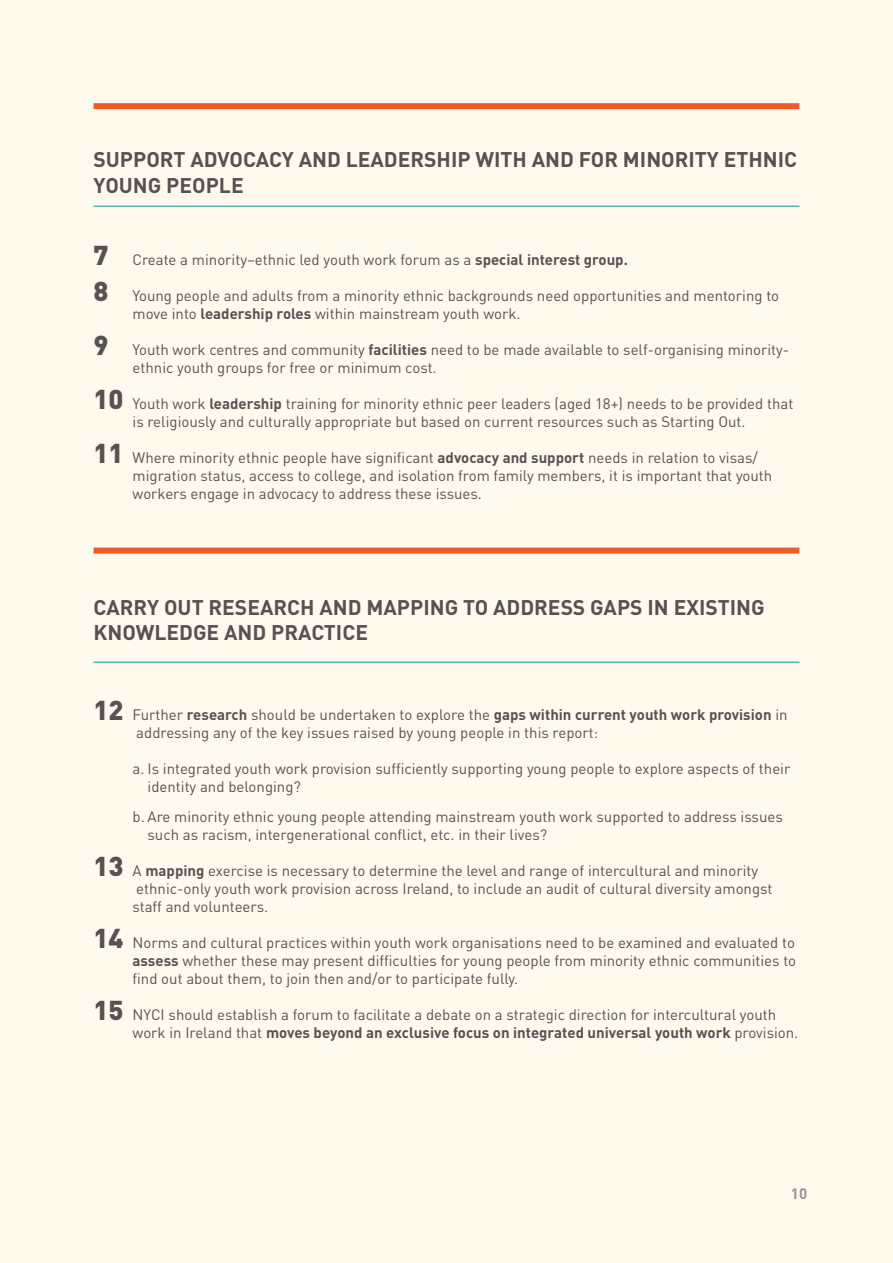
<style>
.page{position:relative;width:893px;height:1263px;background:#fffaed}
.page>*{position:absolute;margin:0;border:0;box-sizing:border-box;transform-origin:0 0}
.t1{font:700 21px/25.2px "DIN";color:#585152}
.t2{font:15px/18px "DIN";color:#585152}
.t3{font:700 15px "DIN";color:#979192}
.s1{font-weight:900;font-size:27px}
.s2{font-weight:700}
</style>
<div class="page">
<hr style="left:94px;top:205px;width:705px;height:2px;background:#57b8b9">
<hr style="left:94px;top:661px;width:705px;height:2px;background:#57b8b9">
<div style="left:94px;top:548px;width:705px;height:6px;background:#f15a29"></div>
<div style="left:94px;top:103px;width:705px;height:6px;background:#f15a29"></div>
<h1 class="t1" style="left:94px;top:146px;width:705px">SUPPORT ADVOCACY AND LEADERSHIP WITH AND FOR MINORITY ETHNIC<br>YOUNG PEOPLE</h1>
<p class="t2" style="left:94px;top:251px;width:536px"><span class="s1">7</span> Create a minority–ethnic led youth work forum as a <span class="s2">special interest group.</span></p>
<p class="t2" style="left:133px;top:287px;width:648px;text-indent:-39px"><span class="s1">8</span> Young people and adults from a minority ethnic backgrounds need opportunities and mentoring to move into <span class="s2">leadership roles</span> within mainstream youth work.</p>
<p class="t2" style="left:133px;top:341px;width:658px;text-indent:-39px"><span class="s1">9</span> Youth work centres and community <span class="s2">facilities</span> need to be made available to self-organising minority&shy;ethnic youth groups for free or minimum cost.</p>
<p class="t2" style="left:94px;top:395px;width:701px;text-align:center"><span class="s1">10</span> Youth work <span class="s2">leadership</span> training for minority ethnic peer leaders (aged 18+) needs to be provided that is religiously and culturally appropriate but based on current resources such as Starting Out.</p>
<p class="t2" style="left:133px;top:449px;width:641px;text-indent:-39px"><span class="s1">11</span> Where minority ethnic people have significant <span class="s2">advocacy and support</span> needs in relation to visas/ migration status, access to college, and isolation from family members, it is important that youth workers engage in advocacy to address these issues.</p>
<h1 class="t1" style="left:94px;top:594px;width:673px">CARRY OUT RESEARCH AND MAPPING TO ADDRESS GAPS IN EXISTING<br>KNOWLEDGE AND PRACTICE</h1>
<p class="t2" style="left:136px;top:705px;width:653px;text-indent:-43px"><span class="s1">12</span> Further <span class="s2">research</span> should be undertaken to explore the <span class="s2">gaps within current youth work provision</span> in addressing any of the key issues raised by young people in this report:</p>
<p class="t2" style="left:148px;top:759px;width:644px;text-indent:-15px">a. Is integrated youth work provision sufficiently supporting young people to explore aspects of their identity and belonging?</p>
<p class="t2" style="left:148px;top:807px;width:637px;text-indent:-15px">b. Are minority ethnic young people attending mainstream youth work supported to address issues such as racism, intergenerational conflict, etc. in their lives?</p>
<p class="t2" style="left:133px;top:861px;width:641px;text-indent:-39px"><span class="s1">13</span> A <span class="s2">mapping</span> exercise is necessary to determine the level and range of intercultural and minority ethnic-only youth work provision across Ireland, to include an audit of cultural diversity amongst staff and volunteers.</p>
<p class="t2" style="left:133px;top:933px;width:665px;text-align:justify;text-indent:-39px"><span class="s1">14</span> Norms and cultural practices within youth work organisations need to be examined and evaluated to <span class="s2">assess</span> whether these may present difficulties for young people from minority ethnic communities to find out about them, to join then and/or to participate fully.</p>
<p class="t2" style="left:133px;top:1005px;width:667px;text-indent:-39px"><span class="s1">15</span> NYCI should establish a forum to facilitate a debate on a strategic direction for intercultural youth work in Ireland that <span class="s2">moves beyond an exclusive focus on integrated universal youth work</span> provision.</p>
<p class="t3" style="left:791px;top:1184px;width:18px">10</p>
</div>
